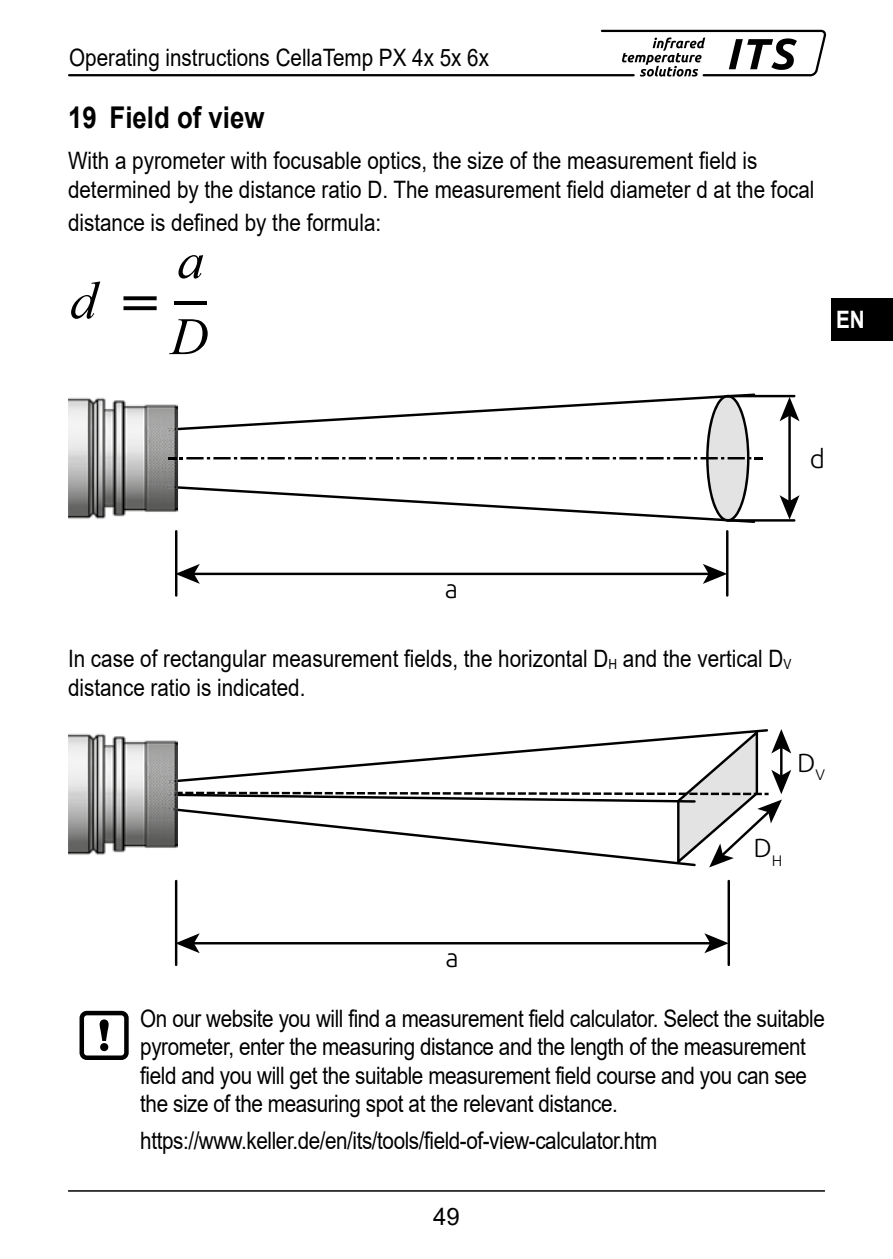
<style>
.page{position:relative;width:893px;height:1259px;background:#fff}
.page>*{position:absolute;margin:0;border:0;box-sizing:border-box;transform-origin:0 0}
.t1{font:700 30px "Arial";color:#000;scale:.86 1}
.t2{font:300 26.1px "Ubuntu";color:#000}
.t3{font:24px/28.5px "Arial";letter-spacing:-.01em;color:#000;scale:.86 1}
.t4{font:24px "Arial";letter-spacing:-.01em;color:#000}
.t5{font:700 24px "Arial";color:#fff;scale:.86 1}
</style>
<div class="page">
<hr style="left:68px;top:1190px;width:757px;height:1px;background:#000">
<div style="left:832px;top:298px;width:61px;height:42px;background:#000"></div>
<hr style="left:68px;top:74px;width:567px;height:2px;background:#000">
<svg style="left:601px;top:30px;width:225px;height:47px"></svg>
<div style="left:80px;top:1011px;width:49px;height:49px;border:4px solid #000;border-radius:5px"></div>
<svg style="left:100px;top:1019px;width:9px;height:32px"></svg>
<svg style="left:71px;top:281px;width:29px;height:38px"></svg>
<svg style="left:178px;top:255px;width:25px;height:23px"></svg>
<svg style="left:169px;top:319px;width:39px;height:35px"></svg>
<svg style="left:123px;top:306px;width:34px;height:4px"></svg>
<svg style="left:123px;top:296px;width:34px;height:4px"></svg>
<hr style="left:174px;top:301px;width:33px;height:4px;background:#000">
<img style="left:68px;top:397px;width:110px;height:196px">
<hr style="left:788px;top:413px;width:3px;height:90px;background:#000">
<svg style="left:780px;top:397px;width:19px;height:24px"></svg>
<svg style="left:780px;top:495px;width:19px;height:24px"></svg>
<hr style="left:175px;top:530px;width:2px;height:66px;background:#000">
<hr style="left:726px;top:530px;width:2px;height:66px;background:#000">
<hr style="left:191px;top:572px;width:520px;height:3px;background:#000">
<svg style="left:177px;top:564px;width:23px;height:20px"></svg>
<svg style="left:703px;top:564px;width:23px;height:20px"></svg>
<svg style="left:167px;top:393px;width:596px;height:130px"></svg>
<hr style="left:727px;top:395px;width:68px;height:2px;background:#000">
<hr style="left:727px;top:519px;width:68px;height:2px;background:#000">
<img style="left:68px;top:733px;width:110px;height:196px">
<svg style="left:167px;top:729px;width:624px;height:138px"></svg>
<hr style="left:175px;top:880px;width:2px;height:86px;background:#000">
<hr style="left:727px;top:880px;width:3px;height:86px;background:#000">
<hr style="left:191px;top:942px;width:522px;height:2px;background:#000">
<svg style="left:177px;top:933px;width:23px;height:20px"></svg>
<svg style="left:704px;top:933px;width:24px;height:20px"></svg>
<p class="t3" style="left:69px;top:43px;width:490px">Operating instructions CellaTemp PX 4x 5x 6x</p>
<p class="t1" style="left:68px;top:96px;width:230px">19 Field of view</p>
<p class="t3" style="left:68px;top:147px;width:869px">With a pyrometer with focusable optics, the size of the measurement field is determined by the distance ratio D. The measurement field diameter d at the focal</p>
<p class="t3" style="left:68px;top:208px;width:366px">distance is defined by the formula:</p>
<p class="t5" style="left:836px;top:302px;width:35px">EN</p>
<p class="t2" style="left:810px;top:442px;width:17px">d</p>
<p class="t2" style="left:445px;top:572px;width:15px">a</p>
<p class="t3" style="left:68px;top:644px;width:843px">In case of rectangular measurement fields, the horizontal D<sub>H</sub> and the vertical D<sub>V </sub>distance ratio is indicated.</p>
<p class="t2" style="left:445px;top:941px;width:15px">a</p>
<p class="t2" style="left:797px;top:745px;width:29px">D<sub>V</sub></p>
<p class="t2" style="left:753px;top:831px;width:30px">D<sub>H</sub></p>
<p class="t3" style="left:140px;top:1004px;width:797px">On our website you will find a measurement field calculator. Select the suitable pyrometer, enter the measuring distance and the length of the measurement field and you will get the suitable measurement field course and you can see the size of the measuring spot at the relevant distance.</p>
<p class="t3" style="left:140px;top:1125px;width:603px">https://www.keller.de/en/its/tools/field-of-view-calculator.htm</p>
<p class="t4" style="left:433px;top:1200px;width:28px">49</p>
</div>
